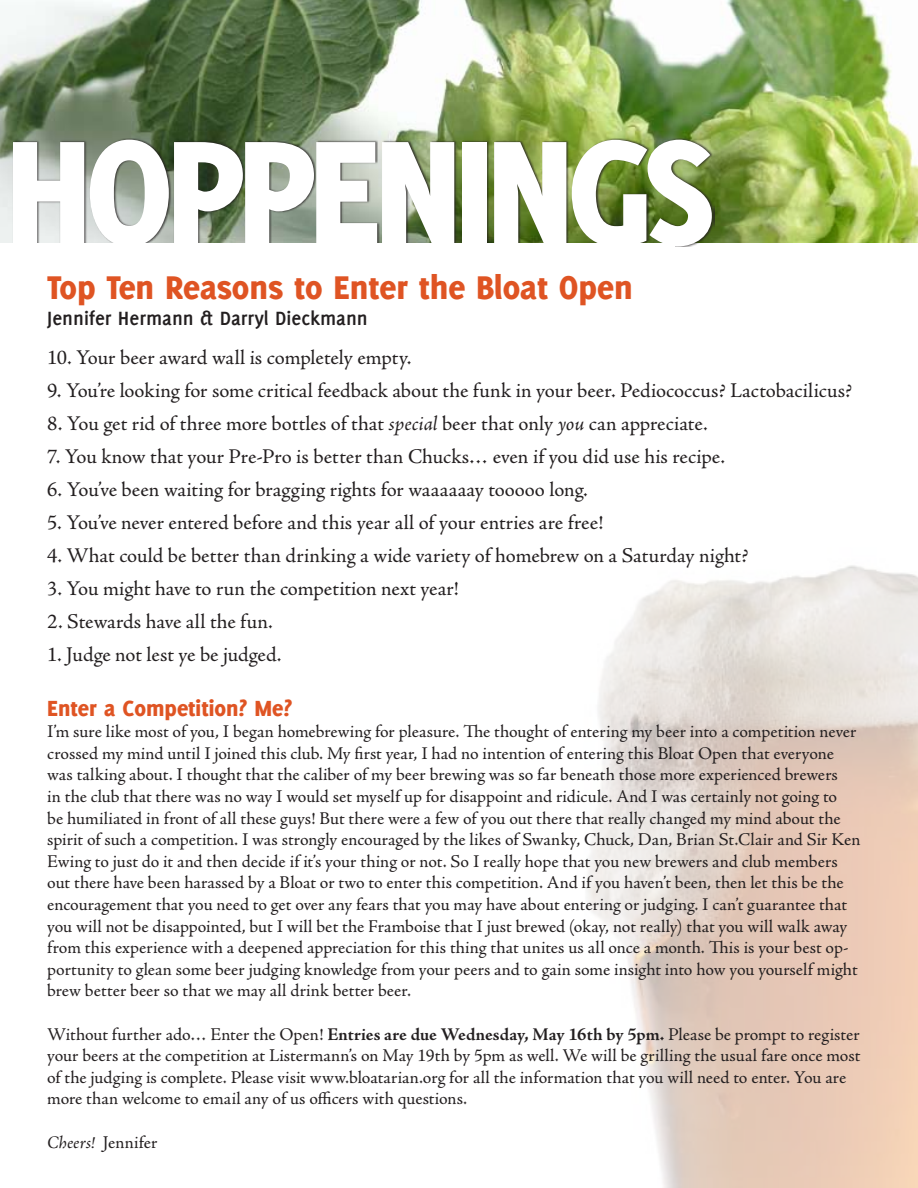
<style>
.page{position:relative;width:918px;height:1188px;background:#fff}
.page>*{position:absolute;margin:0;border:0;box-sizing:border-box;transform-origin:0 0}
.t1{font:800 162px "Delicious";letter-spacing:-.05em;color:#fff}
.t2{font:800 36px "Delicious";color:#df5423}
.t3{font:800 24px "Delicious";color:#df5423}
.t4{font:21px "Adobe Jenson Pro";color:#231f20}
.t5{font:700 21px "Delicious";color:#231f20}
.t6{font:18px/21.6px "Adobe Jenson Pro";color:#231f20}
.s1{font-style:italic}
.s2{font-weight:700}
</style>
<div class="page">
<img style="left:0;top:0;width:918px;height:243px">
<div style="left:12px;top:137px;width:703px;height:110px;background:#231f20;opacity:.75"></div>
<div style="left:1px;top:243px;width:674px;height:11px;background:#fff"></div>
<h1 class="t1" style="left:4px;top:97px;width:711px">HOPPENINGS</h1>
<h2 class="t2" style="left:47px;top:266px;width:587px">Top Ten Reasons to Enter the Bloat Open</h2>
<p class="t5" style="left:47px;top:306px;width:322px">Jennifer Hermann &amp; Darryl Dieckmann</p>
<p class="t4" style="left:47px;top:346px;width:366px">10. Your beer award wall is completely empty.</p>
<p class="t4" style="left:47px;top:379px;width:806px">9. You’re looking for some critical feedback about the funk in your beer. Pediococcus? Lactobacilicus?</p>
<p class="t4" style="left:47px;top:412px;width:662px">8. You get rid of three more bottles of that <span class="s1">special</span> beer that only <span class="s1">you</span> can appreciate.</p>
<p class="t4" style="left:47px;top:445px;width:679px">7. You know that your Pre-Pro is better than Chucks… even if you did use his recipe.</p>
<p class="t4" style="left:47px;top:478px;width:542px">6. You’ve been waiting for bragging rights for waaaaaay tooooo long.</p>
<p class="t4" style="left:47px;top:511px;width:558px">5. You’ve never entered before and this year all of your entries are free!</p>
<p class="t4" style="left:47px;top:544px;width:702px">4. What could be better than drinking a wide variety of homebrew on a Saturday night?</p>
<p class="t4" style="left:47px;top:577px;width:413px">3. You might have to run the competition next year!</p>
<p class="t4" style="left:47px;top:610px;width:227px">2. Stewards have all the fun.</p>
<p class="t4" style="left:47px;top:643px;width:236px">1. Judge not lest ye be judged.</p>
<h3 class="t3" style="left:47px;top:694px;width:246px">Enter a Competition? Me?</h3>
<p class="t6" style="left:47px;top:721px;width:815px">I’m sure like most of you, I began homebrewing for pleasure. The thought of entering my beer into a competition never crossed my mind until I joined this club. My first year, I had no intention of entering this Bloat Open that everyone was talking about. I thought that the caliber of my beer brewing was so far beneath those more experienced brewers<br>in the club that there was no way I would set myself up for disappoint and ridicule. And I was certainly not going to<br>be humiliated in front of all these guys! But there were a few of you out there that really changed my mind about the spirit of such a competition. I was strongly encouraged by the likes of Swanky, Chuck, Dan, Brian St.Clair and Sir Ken Ewing to just do it and then decide if it’s your thing or not. So I really hope that you new brewers and club members out there have been harassed by a Bloat or two to enter this competition. And if you haven’t been, then let this be the encouragement that you need to get over any fears that you may have about entering or judging. I can’t guarantee that you will not be disappointed, but I will bet the Framboise that I just brewed (okay, not really) that you will walk away from this experience with a deepened appreciation for this thing that unites us all once a month. This is your best op&shy;portunity to glean some beer judging knowledge from your peers and to gain some insight into how you yourself might brew better beer so that we may all drink better beer.</p>
<p class="t6" style="left:47px;top:1023px;width:815px">Without further ado… Enter the Open! <span class="s2">Entries are due Wednesday, May 16th by 5pm.</span> Please be prompt to register your beers at the competition at Listermann’s on May 19th by 5pm as well. We will be grilling the usual fare once most of the judging is complete. Please visit www.bloatarian.org for all the information that you will need to enter. You are more than welcome to email any of us officers with questions.</p>
<p class="t6" style="left:47px;top:1131px;width:112px"><span class="s1">Cheers!</span> Jennifer</p>
</div>
